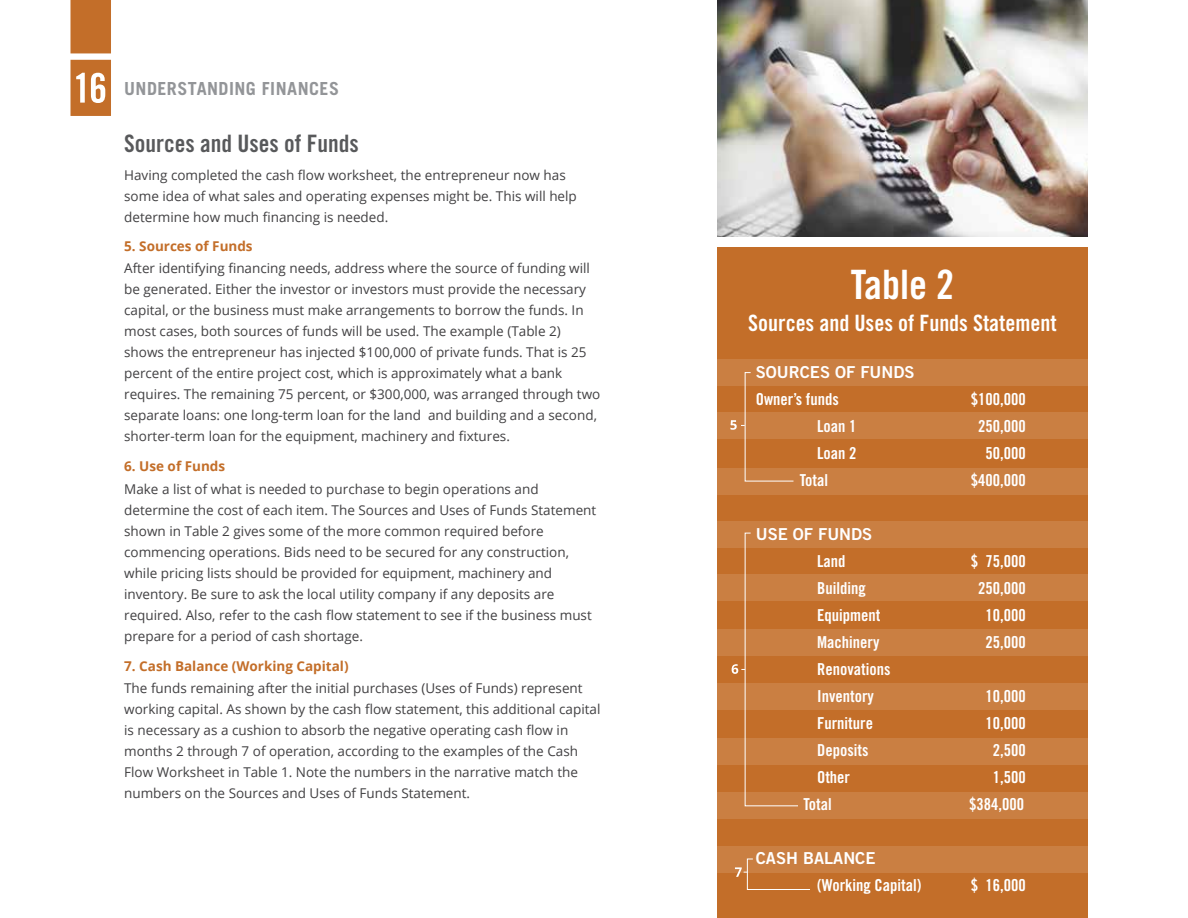
<style>
.page{position:relative;width:1188px;height:918px;background:#fff}
.page>*{position:absolute;margin:0;border:0;box-sizing:border-box;transform-origin:0 0}
.t1{font:40.5px "Trade Gothic Bold Cond Twenty";color:#fff}
.t2{font:24px "Trade Gothic Bold Cond Twenty";color:#58595b}
.t3{font:22.5px "Trade Gothic Bold Cond Twenty";color:#fff}
.t4{font:700 18px "Trade Gothic";letter-spacing:.025em;color:#939598}
.t5{font:16.5px/27px "Trade Gothic Bold Cond Twenty";color:#fff}
.t6{font:16.5px "Trade Gothic Bold Two";color:#fff}
.t7{font:13.5px/21px "Open Sans";color:#414042}
.t8{font:700 13.5px "Open Sans";color:#c36e29}
</style>
<div class="page">
<div style="left:70px;top:0;width:41px;height:53px;background:#c36e29"></div>
<svg style="left:71px;top:60px;width:40px;height:56px"></svg>
<div style="left:717px;top:247px;width:371px;height:671px;background:#c36e29"></div>
<div style="left:717px;top:359px;width:371px;height:27px;background:#ca7f42"></div>
<div style="left:717px;top:412px;width:371px;height:26px;background:#ca7f42"></div>
<div style="left:717px;top:468px;width:371px;height:26px;background:#ca7f42"></div>
<div style="left:717px;top:522px;width:371px;height:26px;background:#ca7f42"></div>
<div style="left:717px;top:574px;width:371px;height:26px;background:#ca7f42"></div>
<div style="left:717px;top:629px;width:371px;height:26px;background:#ca7f42"></div>
<div style="left:717px;top:683px;width:371px;height:26px;background:#ca7f42"></div>
<img style="left:717px;top:0;width:371px;height:237px">
<div style="left:717px;top:738px;width:371px;height:26px;background:#ca7f42"></div>
<div style="left:717px;top:793px;width:371px;height:26px;background:#ca7f42"></div>
<div style="left:717px;top:846px;width:371px;height:26px;background:#ca7f42"></div>
<svg style="left:730px;top:372px;width:64px;height:109px"></svg>
<svg style="left:732px;top:533px;width:66px;height:273px"></svg>
<svg style="left:735px;top:859px;width:75px;height:31px"></svg>
<h3 class="t4" style="left:124px;top:77px;width:216px">UNDERSTANDING FINANCES</h3>
<h2 class="t2" style="left:124px;top:129px;width:236px">Sources and Uses of Funds</h2>
<p class="t7" style="left:124px;top:165px;width:454px">Having completed the cash flow worksheet, the entrepreneur now has some idea of what sales and operating expenses might be. This will help determine how much financing is needed.</p>
<p class="t8" style="left:124px;top:236px;width:130px">5. Sources of Funds</p>
<p class="t7" style="left:124px;top:258px;width:478px">After identifying financing needs, address where the source of funding will be generated. Either the investor or investors must provide the necessary capital, or the business must make arrangements to borrow the funds. In most cases, both sources of funds will be used. The example (Table 2) shows the entrepreneur has injected $100,000 of private funds. That is 25 percent of the entire project cost, which is approximately what a bank requires. The remaining 75 percent, or $300,000, was arranged through two separate loans: one long-term loan for the land and building and a second, shorter-term loan for the equipment, machinery and fixtures.</p>
<p class="t8" style="left:124px;top:457px;width:102px">6. Use of Funds</p>
<p class="t7" style="left:124px;top:478px;width:474px">Make a list of what is needed to purchase to begin operations and determine the cost of each item. The Sources and Uses of Funds Statement shown in Table 2 gives some of the more common required before commencing operations. Bids need to be secured for any construction, while pricing lists should be provided for equipment, machinery and inventory. Be sure to ask the local utility company if any deposits are required. Also, refer to the cash flow statement to see if the business must prepare for a period of cash shortage.</p>
<p class="t8" style="left:124px;top:657px;width:226px">7. Cash Balance (Working Capital)</p>
<p class="t7" style="left:124px;top:678px;width:478px">The funds remaining after the initial purchases (Uses of Funds) represent working capital. As shown by the cash flow statement, this additional capital is necessary as a cushion to absorb the negative operating cash flow in months 2 through 7 of operation, according to the examples of the Cash Flow Worksheet in Table 1. Note the numbers in the narrative match the numbers on the Sources and Uses of Funds Statement.</p>
<h1 class="t1" style="left:851px;top:260px;width:105px">Table 2</h1>
<h3 class="t3" style="left:748px;top:309px;width:310px">Sources and Uses of Funds Statement</h3>
<p class="t6" style="left:756px;top:362px;width:160px">SOURCES OF FUNDS</p>
<p class="t5" style="left:756px;top:386px;width:85px">Owner’s funds</p>
<p class="t5" style="left:971px;top:386px;width:56px">$100,000</p>
<p class="t5" style="left:817px;top:413px;width:41px">Loan 1</p>
<p class="t5" style="left:978px;top:413px;width:49px">250,000</p>
<p class="t5" style="left:817px;top:440px;width:41px">Loan 2</p>
<p class="t5" style="left:986px;top:440px;width:42px">50,000</p>
<p class="t5" style="left:800px;top:467px;width:30px">Total</p>
<p class="t5" style="left:971px;top:467px;width:56px">$400,000</p>
<p class="t6" style="left:756px;top:524px;width:118px">USE OF FUNDS</p>
<p class="t5" style="left:817px;top:548px;width:30px">Land</p>
<p class="t5" style="left:971px;top:548px;width:56px">$ 75,000</p>
<p class="t5" style="left:817px;top:575px;width:50px">Building</p>
<p class="t5" style="left:978px;top:575px;width:49px">250,000</p>
<p class="t5" style="left:817px;top:602px;width:65px">Equipment</p>
<p class="t5" style="left:986px;top:602px;width:42px">10,000</p>
<p class="t5" style="left:817px;top:629px;width:64px">Machinery</p>
<p class="t5" style="left:986px;top:629px;width:42px">25,000</p>
<p class="t5" style="left:817px;top:656px;width:75px">Renovations<br>Inventory</p>
<p class="t5" style="left:986px;top:683px;width:42px">10,000</p>
<p class="t5" style="left:817px;top:710px;width:57px">Furniture</p>
<p class="t5" style="left:986px;top:710px;width:42px">10,000</p>
<p class="t5" style="left:817px;top:737px;width:53px">Deposits</p>
<p class="t5" style="left:993px;top:737px;width:34px">2,500</p>
<p class="t5" style="left:817px;top:764px;width:34px">Other</p>
<p class="t5" style="left:993px;top:764px;width:34px">1,500</p>
<p class="t5" style="left:803px;top:791px;width:30px">Total</p>
<p class="t5" style="left:969px;top:791px;width:56px">$384,000</p>
<p class="t6" style="left:756px;top:848px;width:121px">CASH BALANCE</p>
<p class="t5" style="left:817px;top:872px;width:106px">(Working Capital)</p>
<p class="t5" style="left:971px;top:872px;width:56px">$ 16,000</p>
</div>
